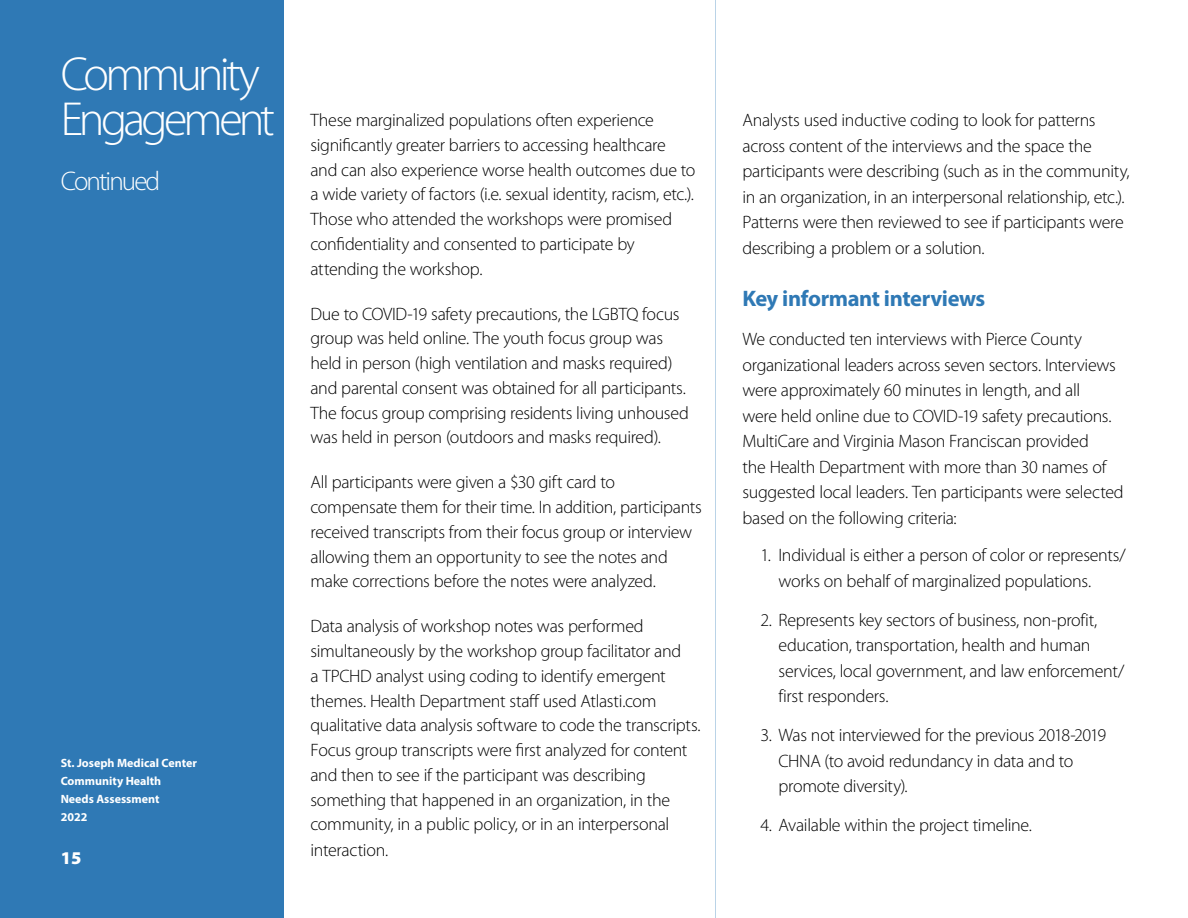
<style>
.page{position:relative;width:1188px;height:918px;background:#fff}
.page>*{position:absolute;margin:0;border:0;box-sizing:border-box;transform-origin:0 0}
.t1{font:300 48px/45px "Myriad Pro";letter-spacing:-.08em;color:#fff}
.t2{font:300 27px "Myriad Pro";letter-spacing:-.07em;color:#fff}
.t3{font:700 22.5px "Myriad Pro";letter-spacing:-.02em;color:#2f79b5}
.t4{font:300 18px/25.5px "Myriad Pro";letter-spacing:-.02em;color:#000}
.t5{font:900 18px "Myriad Pro";color:#fff}
.t6{font:700 12px/18px "Myriad Pro";color:#fff}
</style>
<div class="page">
<hr style="left:715px;top:0;width:1px;height:918px;background:#bad3e7">
<div style="left:0;top:0;width:284px;height:918px;background:#2f79b5"></div>
<h1 class="t1" style="left:61px;top:52px;width:216px">Community<br>Engagement</h1>
<h2 class="t2" style="left:61px;top:166px;width:101px">Continued</h2>
<p class="t6" style="left:61px;top:753px;width:138px">St. Joseph Medical Center<br>Community Health<br>Needs Assessment<br>2022</p>
<p class="t5" style="left:61px;top:848px;width:22px">15</p>
<p class="t4" style="left:310px;top:108px;width:387px;line-height:24.8px">These marginalized populations often experience significantly greater barriers to accessing healthcare and can also experience worse health outcomes due to a wide variety of factors (i.e. sexual identity, racism, etc.).<br>Those who attended the workshops were promised confidentiality and consented to participate by attending the workshop.</p>
<p class="t4" style="left:310px;top:301px;width:380px;line-height:24.8px">Due to COVID-19 safety precautions, the LGBTQ focus group was held online. The youth focus group was held in person (high ventilation and masks required) and parental consent was obtained for all participants.<br>The focus group comprising residents living unhoused was held in person (outdoors and masks required).</p>
<p class="t4" style="left:310px;top:470px;width:393px;line-height:24.8px">All participants were given a $30 gift card to compensate them for their time. In addition, participants received transcripts from their focus group or interview allowing them an opportunity to see the notes and make corrections before the notes were analyzed.</p>
<p class="t4" style="left:310px;top:614px;width:392px;line-height:24.9px">Data analysis of workshop notes was performed simultaneously by the workshop group facilitator and<br>a TPCHD analyst using coding to identify emergent themes. Health Department staff used Atlasti.com qualitative data analysis software to code the transcripts.<br>Focus group transcripts were first analyzed for content and then to see if the participant was describing something that happened in an organization, in the community, in a public policy, or in an interpersonal interaction.</p>
<p class="t4" style="left:742px;top:108px;width:389px">Analysts used inductive coding to look for patterns across content of the interviews and the space the participants were describing (such as in the community, in an organization, in an interpersonal relationship, etc.).<br>Patterns were then reviewed to see if participants were describing a problem or a solution.</p>
<p class="t3" style="left:742px;top:284px;width:244px">Key informant interviews</p>
<p class="t4" style="left:742px;top:327px;width:383px">We conducted ten interviews with Pierce County organizational leaders across seven sectors. Interviews were approximately 60 minutes in length, and all<br>were held online due to COVID-19 safety precautions.<br>MultiCare and Virginia Mason Franciscan provided<br>the Health Department with more than 30 names of suggested local leaders. Ten participants were selected based on the following criteria:</p>
<p class="t4" style="left:778px;top:543px;width:349px;text-indent:-18px">1. Individual is either a person of color or represents/ works on behalf of marginalized populations.</p>
<p class="t4" style="left:778px;top:607px;width:348px;text-indent:-18px">2. Represents key sectors of business, non-profit, education, transportation, health and human services, local government, and law enforcement/ first responders.</p>
<p class="t4" style="left:778px;top:723px;width:329px;text-indent:-18px">3. Was not interviewed for the previous 2018-2019<br>CHNA (to avoid redundancy in data and to promote diversity).</p>
<p class="t4" style="left:760px;top:813px;width:273px">4. Available within the project timeline.</p>
</div>
